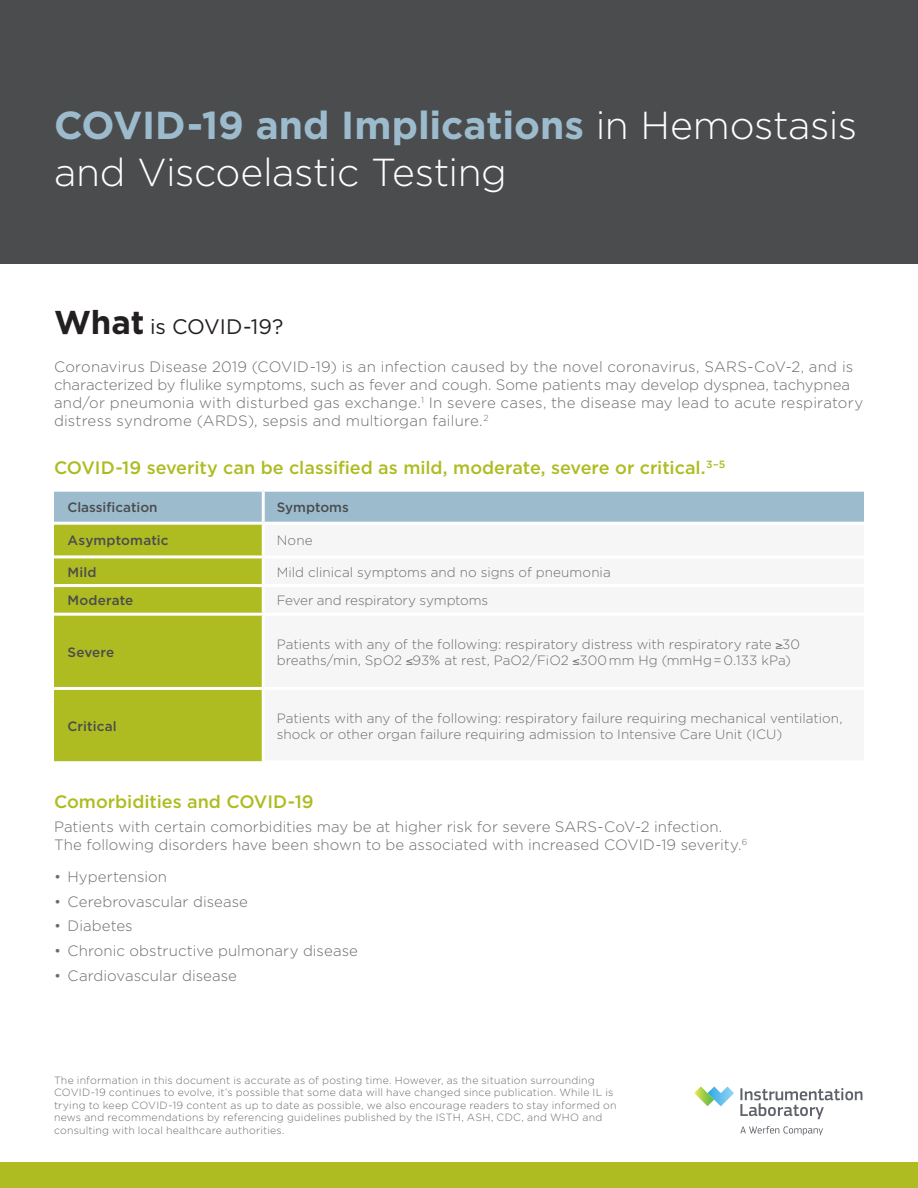
<style>
.page{position:relative;width:918px;height:1188px;background:#fff}
.page>*{position:absolute;margin:0;border:0;box-sizing:border-box;transform-origin:0 0}
.t1{font:300 39px/46.8px "Gotham";letter-spacing:-.01em;color:#fff}
.t2{font:21px "Gotham";letter-spacing:-.005em;color:#231f20}
.Text_Lead_paragraph{font:500 18px "Gotham";letter-spacing:-.005em;color:#aebc21}
.bullet{font:300 15px/18px "Gotham";letter-spacing:.005em;color:#6c6d70}
.Text_Lead_paragraph-2{font:300 13.5px/16.2px "Gotham";color:#6c6d70}
.t3{font:500 13.5px "Gotham";letter-spacing:.005em;color:#4b4c4d}
.bullet-2{font:300 10.5px/12.6px "Gotham";letter-spacing:.02em;color:#6c6d70}
.s1{font-weight:700;color:#9cbcce}
.s2{font-weight:700;font-size:33px}
</style>
<div class="page">
<div style="left:0;top:1162px;width:918px;height:26px;background:#aebc21"></div>
<div style="left:0;top:0;width:918px;height:263px;background:#4b4c4d"></div>
<div style="left:54px;top:492px;width:810px;height:30px;background:#9cbcce"></div>
<div style="left:54px;top:525px;width:208px;height:236px;background:#aebc21"></div>
<hr style="left:262px;top:492px;width:3px;height:30px;background:#fff">
<hr style="left:54px;top:555px;width:209px;height:3px;background:#fff">
<hr style="left:54px;top:584px;width:209px;height:3px;background:#fff">
<hr style="left:54px;top:613px;width:209px;height:3px;background:#fff">
<hr style="left:54px;top:687px;width:209px;height:3px;background:#fff">
<svg style="left:740px;top:1088px;width:122px;height:31px"></svg>
<svg style="left:740px;top:1126px;width:83px;height:9px"></svg>
<svg style="left:694px;top:1086px;width:40px;height:20px"></svg>
<p class="t1" style="left:54px;top:101px;width:805px"><span class="s1">COVID-19 and Implications</span> in Hemostasis and Viscoelastic Testing</p>
<p class="t2" style="left:54px;top:313px;width:231px"><span class="s2">What</span> is COVID-19?</p>
<p class="bullet" style="left:54px;top:357px;width:811px">Coronavirus Disease 2019 (COVID-19) is an infection caused by the novel coronavirus, SARS-CoV-2, and is characterized by flulike symptoms, such as fever and cough. Some patients may develop dyspnea, tachypnea and/or pneumonia with disturbed gas exchange.<sup>1</sup> In severe cases, the disease may lead to acute respiratory distress syndrome (ARDS), sepsis and multiorgan failure.<sup>2</sup></p>
<p class="Text_Lead_paragraph" style="left:54px;top:456px;width:673px">COVID-19 severity can be classified as mild, moderate, severe or critical.<sup>3–5</sup></p>
<p class="t3" style="left:68px;top:498px;width:92px">Classification</p>
<p class="t3" style="left:277px;top:498px;width:74px">Symptoms</p>
<p class="t3" style="left:68px;top:532px;width:103px">Asymptomatic</p>
<p class="Text_Lead_paragraph-2" style="left:277px;top:532px;width:37px">None</p>
<p class="t3" style="left:68px;top:563px;width:31px">Mild</p>
<p class="Text_Lead_paragraph-2" style="left:277px;top:563px;width:336px">Mild clinical symptoms and no signs of pneumonia</p>
<p class="t3" style="left:68px;top:592px;width:67px">Moderate</p>
<p class="Text_Lead_paragraph-2" style="left:277px;top:592px;width:213px">Fever and respiratory symptoms</p>
<p class="t3" style="left:68px;top:643px;width:48px">Severe</p>
<p class="Text_Lead_paragraph-2" style="left:277px;top:635px;width:525px">Patients with any of the following: respiratory distress with respiratory rate ≥30 breaths/min, SpO2 ≤93% at rest, PaO2/FiO2 ≤300 mm Hg (mmHg = 0.133 kPa)</p>
<p class="t3" style="left:68px;top:717px;width:51px">Critical</p>
<p class="Text_Lead_paragraph-2" style="left:277px;top:710px;width:567px">Patients with any of the following: respiratory failure requiring mechanical ventilation, shock or other organ failure requiring admission to Intensive Care Unit (ICU)</p>
<p class="Text_Lead_paragraph" style="left:54px;top:789px;width:261px">Comorbidities and COVID-19</p>
<p class="bullet" style="left:54px;top:818px;width:695px">Patients with certain comorbidities may be at higher risk for severe SARS-CoV-2 infection.<br>The following disorders have been shown to be associated with increased COVID-19 severity.<sup>6</sup></p>
<p class="bullet" style="left:54px;top:867px;width:115px">• Hypertension</p>
<p class="bullet" style="left:54px;top:892px;width:195px">• Cerebrovascular disease</p>
<p class="bullet" style="left:54px;top:917px;width:80px">• Diabetes</p>
<p class="bullet" style="left:54px;top:941px;width:305px">• Chronic obstructive pulmonary disease</p>
<p class="bullet" style="left:54px;top:966px;width:185px">• Cardiovascular disease</p>
<p class="bullet-2" style="left:54px;top:1073px;width:564px">The information in this document is accurate as of posting time. However, as the situation surrounding COVID-19 continues to evolve, it’s possible that some data will have changed since publication. While IL is trying to keep COVID-19 content as up to date as possible, we also encourage readers to stay informed on news and recommendations by referencing guidelines published by the ISTH, ASH, CDC, and WHO and consulting with local healthcare authorities.</p>
</div>
